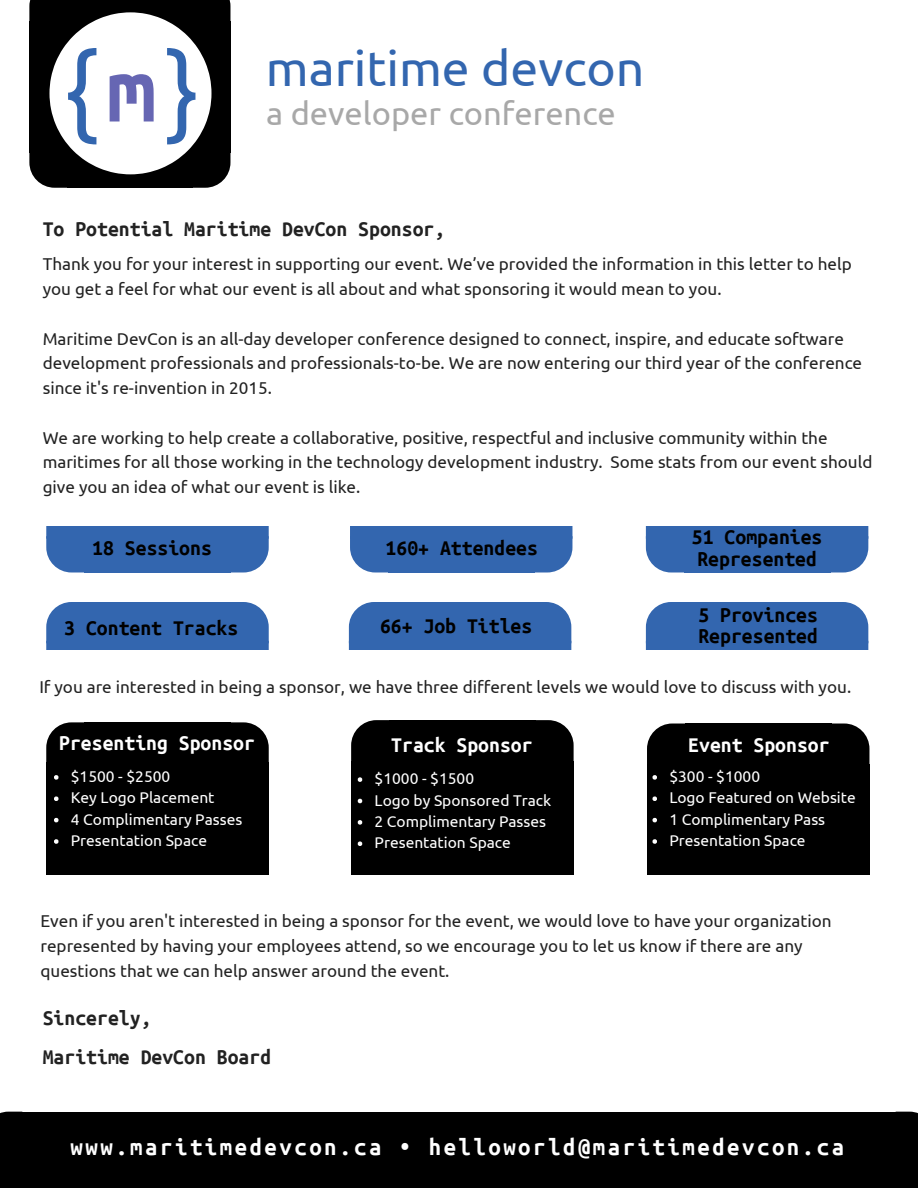
<style>
.page{position:relative;width:918px;height:1188px;background:#fff}
.page>*{position:absolute;margin:0;border:0;box-sizing:border-box;transform-origin:0 0}
.t1{font:99.6px "Ubuntu";color:#3366af}
.t2{font:49.8px "Ubuntu";color:#3366af}
.t3{font:32.7px "Ubuntu";color:#a8a8a8}
.t4{font:700 24.9px "Ubuntu Mono";letter-spacing:.1em;color:#fff}
.t5{font:700 21.75px/21.3px "Ubuntu Mono";color:#000}
.t6{font:700 21.75px/39.3px "Ubuntu Mono";color:#222}
.t7{font:700 21.75px "Ubuntu Mono";color:#fff}
.t8{font:17.1px/24.8px "Ubuntu";color:#222}
.t9{font:15.6px/21.3px "Ubuntu";color:#fff}
.s1{font-family:"Ubuntu Mono";font-weight:700;color:#6666b3}
</style>
<div class="page">
<svg style="left:231px;top:722px;width:38px;height:41px;background:#1b1b1b"></svg>
<div style="left:230px;top:763px;width:39px;height:125px;background:#000"></div>
<div style="left:81px;top:757px;width:157px;height:137px;background:#000"></div>
<div style="left:84px;top:722px;width:147px;height:42px;background:#000"></div>
<svg style="left:46px;top:722px;width:38px;height:41px;background:#1a1a1a"></svg>
<div style="left:46px;top:763px;width:39px;height:125px;background:#000"></div>
<div style="left:84px;top:497px;width:147px;height:42px;background:#3366af"></div>
<div style="left:84px;top:536px;width:147px;height:36px;background:#3366af"></div>
<svg style="left:46px;top:525px;width:39px;height:47px;background:#4674b6"></svg>
<svg style="left:230px;top:525px;width:39px;height:47px;background:#4674b6"></svg>
<div style="left:388px;top:497px;width:147px;height:42px;background:#3366af"></div>
<div style="left:388px;top:536px;width:147px;height:36px;background:#3366af"></div>
<svg style="left:350px;top:525px;width:39px;height:47px;background:#4573b6"></svg>
<svg style="left:533px;top:525px;width:39px;height:47px;background:#4472b5"></svg>
<div style="left:684px;top:497px;width:147px;height:42px;background:#3366af"></div>
<div style="left:684px;top:536px;width:147px;height:36px;background:#3366af"></div>
<svg style="left:646px;top:525px;width:39px;height:47px;background:#4573b6"></svg>
<svg style="left:829px;top:525px;width:39px;height:47px;background:#4473b5"></svg>
<div style="left:0;top:431px;width:918px;height:94px;background:#fff"></div>
<svg style="left:536px;top:720px;width:38px;height:41px;background:#1a1a1a"></svg>
<div style="left:535px;top:761px;width:39px;height:131px;background:#000"></div>
<div style="left:386px;top:755px;width:157px;height:142px;background:#000"></div>
<div style="left:389px;top:720px;width:147px;height:42px;background:#000"></div>
<svg style="left:351px;top:720px;width:38px;height:41px;background:#181818"></svg>
<div style="left:351px;top:761px;width:39px;height:131px;background:#000"></div>
<svg style="left:832px;top:724px;width:37px;height:40px"></svg>
<div style="left:830px;top:764px;width:39px;height:124px;background:#000"></div>
<div style="left:681px;top:758px;width:157px;height:136px;background:#000"></div>
<div style="left:685px;top:724px;width:147px;height:41px;background:#000"></div>
<svg style="left:647px;top:724px;width:38px;height:40px;background:#151515"></svg>
<div style="left:647px;top:764px;width:39px;height:124px;background:#000"></div>
<div style="left:684px;top:602px;width:147px;height:41px;background:#3366af"></div>
<div style="left:684px;top:641px;width:147px;height:36px;background:#3366af"></div>
<svg style="left:646px;top:602px;width:38px;height:48px;background:#4271b4"></svg>
<svg style="left:831px;top:602px;width:37px;height:48px;background:#4171b4"></svg>
<div style="left:387px;top:602px;width:147px;height:41px;background:#3366af"></div>
<div style="left:387px;top:641px;width:147px;height:36px;background:#3366af"></div>
<svg style="left:349px;top:602px;width:38px;height:48px;background:#4271b4"></svg>
<svg style="left:534px;top:602px;width:37px;height:48px;background:#4171b4"></svg>
<div style="left:84px;top:602px;width:147px;height:41px;background:#3366af"></div>
<div style="left:84px;top:641px;width:147px;height:36px;background:#3366af"></div>
<svg style="left:46px;top:602px;width:38px;height:48px;background:#4372b5"></svg>
<svg style="left:231px;top:602px;width:38px;height:48px;background:#4372b5"></svg>
<div style="left:1px;top:650px;width:917px;height:38px;background:#fff"></div>
<div style="left:1px;top:875px;width:917px;height:95px;background:#fff"></div>
<svg style="left:897px;top:1112px;width:21px;height:39px"></svg>
<div style="left:1px;top:1151px;width:917px;height:20px;background:#000"></div>
<div style="left:21px;top:1112px;width:876px;height:41px;background:#000"></div>
<svg style="left:0;top:1112px;width:21px;height:40px"></svg>
<div style="left:0;top:1152px;width:22px;height:18px;background:#000"></div>
<div style="left:21px;top:1169px;width:876px;height:19px;background:#000"></div>
<svg style="left:0;top:1170px;width:21px;height:18px"></svg>
<svg style="left:897px;top:1171px;width:21px;height:17px"></svg>
<svg style="left:29px;top:0;width:201px;height:188px"></svg>
<svg style="left:54px;top:775px;width:4px;height:5px"></svg>
<svg style="left:54px;top:796px;width:4px;height:5px"></svg>
<svg style="left:54px;top:818px;width:4px;height:4px"></svg>
<svg style="left:54px;top:839px;width:4px;height:5px"></svg>
<svg style="left:358px;top:777px;width:4px;height:5px"></svg>
<svg style="left:358px;top:799px;width:4px;height:4px"></svg>
<svg style="left:358px;top:820px;width:4px;height:5px"></svg>
<svg style="left:358px;top:842px;width:4px;height:4px"></svg>
<svg style="left:652px;top:775px;width:5px;height:5px"></svg>
<svg style="left:652px;top:796px;width:5px;height:5px"></svg>
<svg style="left:652px;top:818px;width:5px;height:4px"></svg>
<svg style="left:652px;top:839px;width:5px;height:5px"></svg>
<h1 class="t1" style="left:64px;top:33px;width:137px">{<span class="s1">m</span>}</h1>
<h2 class="t2" style="left:266px;top:39px;width:380px">maritime devcon</h2>
<h3 class="t3" style="left:266px;top:94px;width:351px">a developer conference</h3>
<p class="t6" style="left:43px;top:209px;width:404px">To Potential Maritime DevCon Sponsor,</p>
<p class="t8" style="left:43px;top:252px;width:811px">Thank you for your interest in supporting our event. We’ve provided the information in this letter to help you get a feel for what our event is all about and what sponsoring it would mean to you.</p>
<p class="t8" style="left:43px;top:326px;width:821px">Maritime DevCon is an all-day developer conference designed to connect, inspire, and educate software development professionals and professionals-to-be. We are now entering our third year of the conference since it's re-invention in 2015.</p>
<p class="t8" style="left:43px;top:425px;width:831px">We are working to help create a collaborative, positive, respectful and inclusive community within the maritimes for all those working in the technology development industry. Some stats from our event should give you an idea of what our event is like.</p>
<p class="t5" style="left:92px;top:537px;width:121px">18 Sessions</p>
<p class="t5" style="left:386px;top:537px;width:154px">160+ Attendees</p>
<p class="t5" style="left:692px;top:527px;width:132px">51 Companies<br>Represented</p>
<p class="t5" style="left:64px;top:617px;width:176px">3 Content Tracks</p>
<p class="t5" style="left:380px;top:616px;width:154px">66+ Job Titles</p>
<p class="t5" style="left:698px;top:604px;width:121px">5 Provinces<br>Represented</p>
<p class="t8" style="left:39px;top:674px;width:813px">If you are interested in being a sponsor, we have three different levels we would love to discuss with you.</p>
<p class="t7" style="left:59px;top:732px;width:197px">Presenting Sponsor</p>
<p class="t9" style="left:71px;top:765px;width:173px">$1500 - $2500<br>Key Logo Placement<br>4 Complimentary Passes<br>Presentation Space</p>
<p class="t7" style="left:391px;top:733px;width:143px">Track Sponsor</p>
<p class="t9" style="left:375px;top:768px;width:178px">$1000 - $1500<br>Logo by Sponsored Track<br>2 Complimentary Passes<br>Presentation Space</p>
<p class="t7" style="left:688px;top:733px;width:143px">Event Sponsor</p>
<p class="t9" style="left:669px;top:765px;width:188px">$300 - $1000<br>Logo Featured on Website<br>1 Complimentary Pass<br>Presentation Space</p>
<p class="t8" style="left:40px;top:909px;width:793px">Even if you aren't interested in being a sponsor for the event, we would love to have your organization represented by having your employees attend, so we encourage you to let us know if there are any questions that we can help answer around the event.</p>
<p class="t6" style="left:43px;top:998px;width:230px">Sincerely,<br>Maritime DevCon Board</p>
<h3 class="t4" style="left:71px;top:1134px;width:775px">www.maritimedevcon.ca • helloworld@maritimedevcon.ca</h3>
</div>
